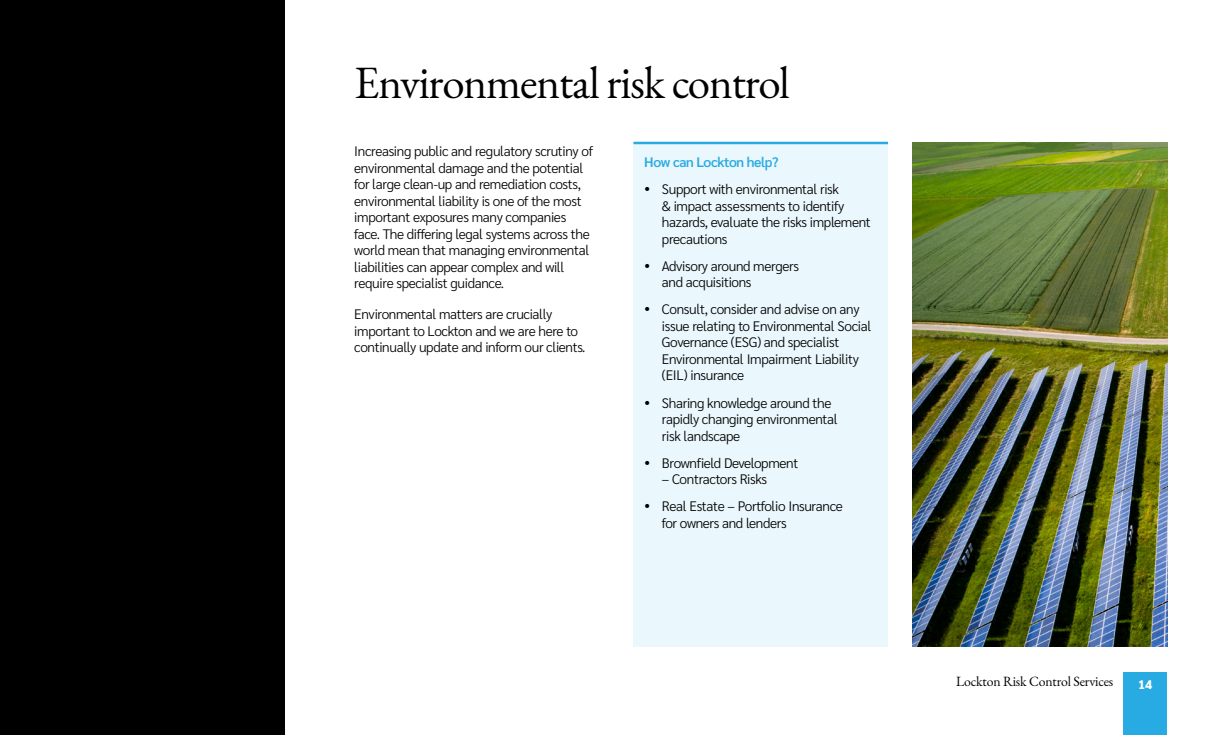
<style>
.page{position:relative;width:1230px;height:735px;background:#fff}
.page>*{position:absolute;margin:0;border:0;box-sizing:border-box;transform-origin:0 0}
.t1{font:45px "EB Garamond";letter-spacing:-.025em;color:#000}
.t2{font:300 13.75px/16.5px "Sarabun";letter-spacing:-.025em;color:#000}
.t3{font:13.75px "EB Garamond";letter-spacing:-.01em;color:#000}
.t4{font:600 13.75px "Sarabun";letter-spacing:-.025em;color:#28abe3}
.t5{font:800 12.5px "Sarabun";color:#fff}
</style>
<div class="page">
<div style="left:0;top:0;width:285px;height:735px;background:#000"></div>
<div style="left:634px;top:142px;width:254px;height:504px;background:#eaf7fc"></div>
<hr style="left:633px;top:142px;width:255px;height:2px;background:#28abe3">
<img style="left:913px;top:143px;width:254px;height:503px">
<div style="left:1123px;top:672px;width:44px;height:63px;background:#28abe3"></div>
<h1 class="t1" style="left:354px;top:54px;width:437px">Environmental risk control</h1>
<p class="t2" style="left:354px;top:143px;width:240px">Increasing public and regulatory scrutiny of environmental damage and the potential for large clean-up and remediation costs, environmental liability is one of the most important exposures many companies face. The differing legal systems across the world mean that managing environmental liabilities can appear complex and will require specialist guidance.</p>
<p class="t2" style="left:354px;top:306px;width:233px">Environmental matters are crucially important to Lockton and we are here to continually update and inform our clients.</p>
<p class="t4" style="left:644px;top:154px;width:136px">How can Lockton help?</p>
<p class="t2" style="left:662px;top:181px;width:210px">Support with environmental risk<br>&amp; impact assessments to identify hazards, evaluate the risks implement precautions</p>
<p class="t2" style="left:662px;top:258px;width:138px">Advisory around mergers and acquisitions</p>
<p class="t2" style="left:662px;top:301px;width:211px">Consult, consider and advise on any issue relating to Environmental Social<br>Governance (ESG) and specialist<br>Environmental Impairment Liability (EIL) insurance</p>
<p class="t2" style="left:662px;top:395px;width:177px">Sharing knowledge around the rapidly changing environmental risk landscape</p>
<p class="t2" style="left:662px;top:455px;width:138px">Brownfield Development</p>
<p class="t2" style="left:662px;top:466px;width:182px;line-height:27.1px">– Contractors Risks<br>Real Estate – Portfolio Insurance</p>
<p class="t2" style="left:662px;top:515px;width:126px">for owners and lenders</p>
<p class="t3" style="left:956px;top:673px;width:159px">Lockton Risk Control Services</p>
<p class="t5" style="left:1138px;top:678px;width:16px">14</p>
</div>
